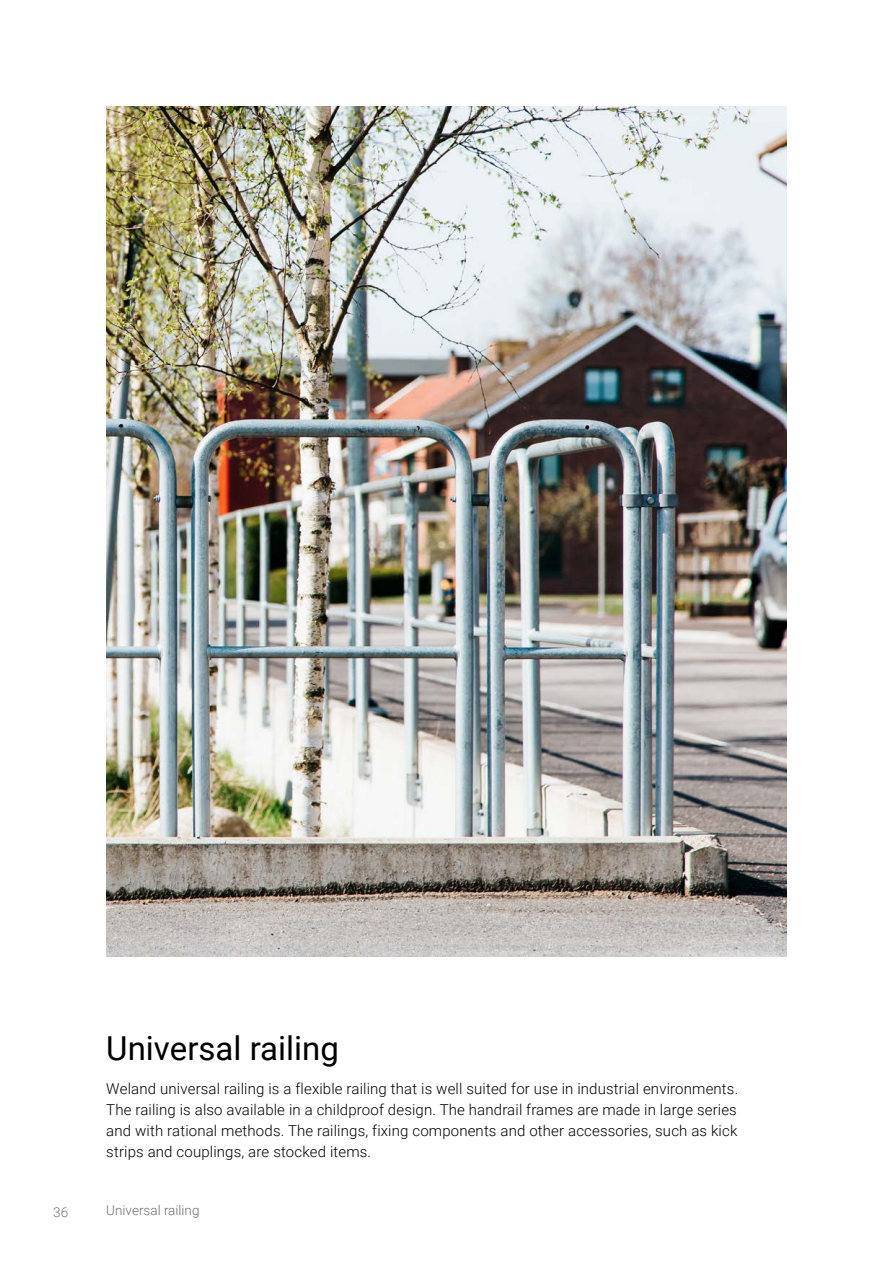
<style>
.page{position:relative;width:893px;height:1263px;background:#fff}
.page>*{position:absolute;margin:0;border:0;box-sizing:border-box;transform-origin:0 0}
.t1{font:33px "Roboto";color:#000}
.t2{font:300 15px/21px "Roboto";letter-spacing:.01em;color:#000;text-align:justify}
.t3{font:300 13.5px "Roboto";color:#706f6f}
</style>
<div class="page">
<img style="left:106px;top:106px;width:681px;height:851px">
<p class="t3" style="left:53px;top:1203px;width:17px">36</p>
<h1 class="t1" style="left:106px;top:1025px;width:234px">Universal railing</h1>
<p class="t2" style="left:106px;top:1077px;width:633px">Weland universal railing is a flexible railing that is well suited for use in industrial environments.<br>The railing is also available in a childproof design. The handrail frames are made in large series and with rational methods. The railings, fixing components and other accessories, such as kick strips and couplings, are stocked items.</p>
<p class="t3" style="left:106px;top:1201px;width:95px">Universal railing</p>
</div>
